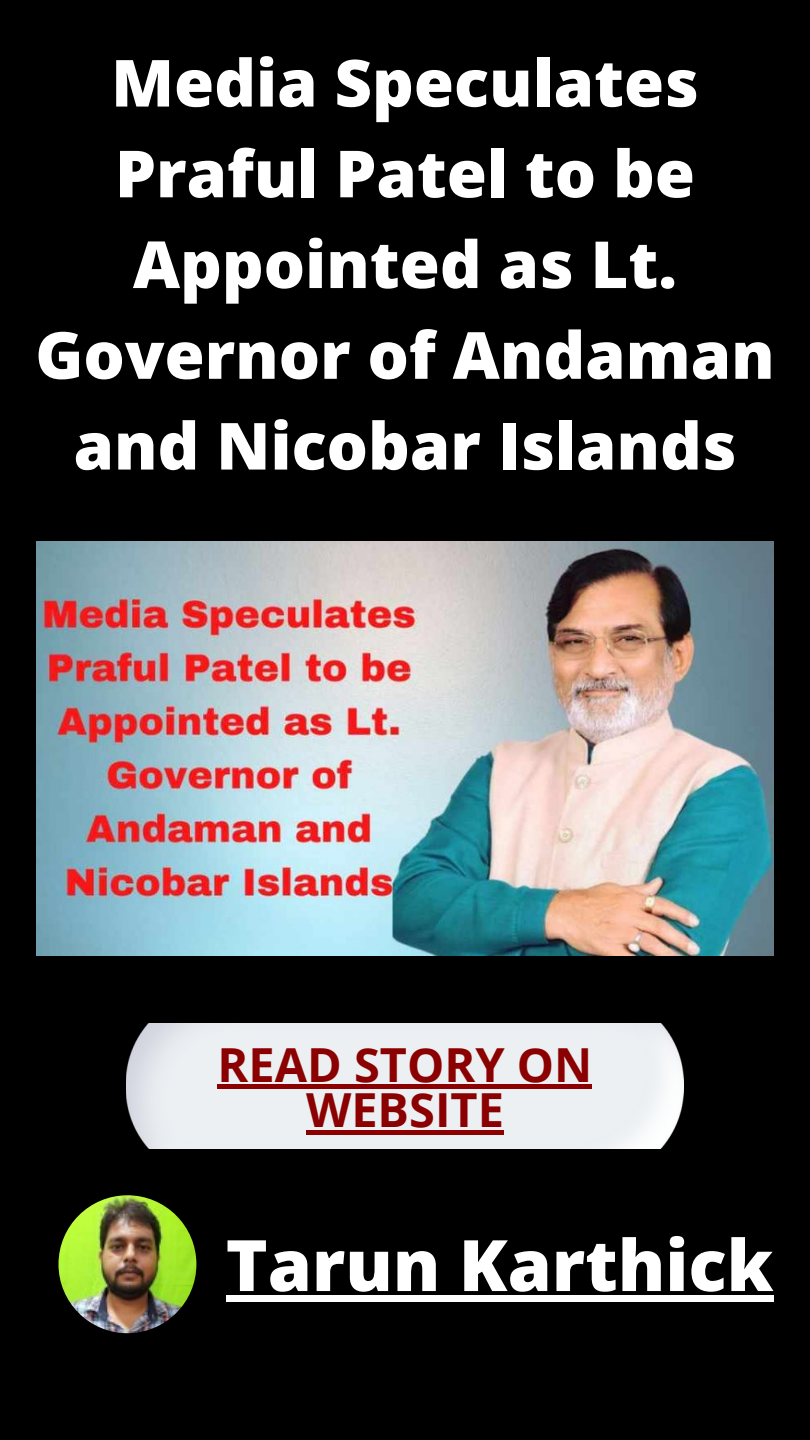
<style>
.page{position:relative;width:810px;height:1440px;background:#000}
.page>*{position:absolute;margin:0;border:0;box-sizing:border-box;transform-origin:0 0}
.t1{font:800 71px "Open Sans";color:#fff}
.t2{font:800 65px/90.8px "Open Sans";color:#fff;text-align:center}
.t3{font:700 46.9px/45.8px "Open Sans";color:#8b0000;text-align:center}
</style>
<div class="page">
<img style="left:127px;top:1024px;width:556px;height:124px">
<hr style="left:218px;top:1085px;width:374px;height:4px;background:#8b0000">
<div style="left:306px;top:1130px;width:198px;height:5px;background:#8b0000"></div>
<img style="left:58px;top:1195px;width:138px;height:138px;border-radius:50%">
<div style="left:226px;top:1295px;width:547px;height:7px;background:#fff"></div>
<img style="left:36px;top:541px;width:737px;height:414px">
<p class="t2" style="left:35px;top:36px;width:741px">Media Speculates<br>Praful Patel to be<br>Appointed as Lt.<br>Governor of Andaman and Nicobar Islands</p>
<p class="t3" style="left:218px;top:1040px;width:376px">READ STORY ON<br>WEBSITE</p>
<p class="t1" style="left:226px;top:1215px;width:549px">Tarun Karthick</p>
</div>
